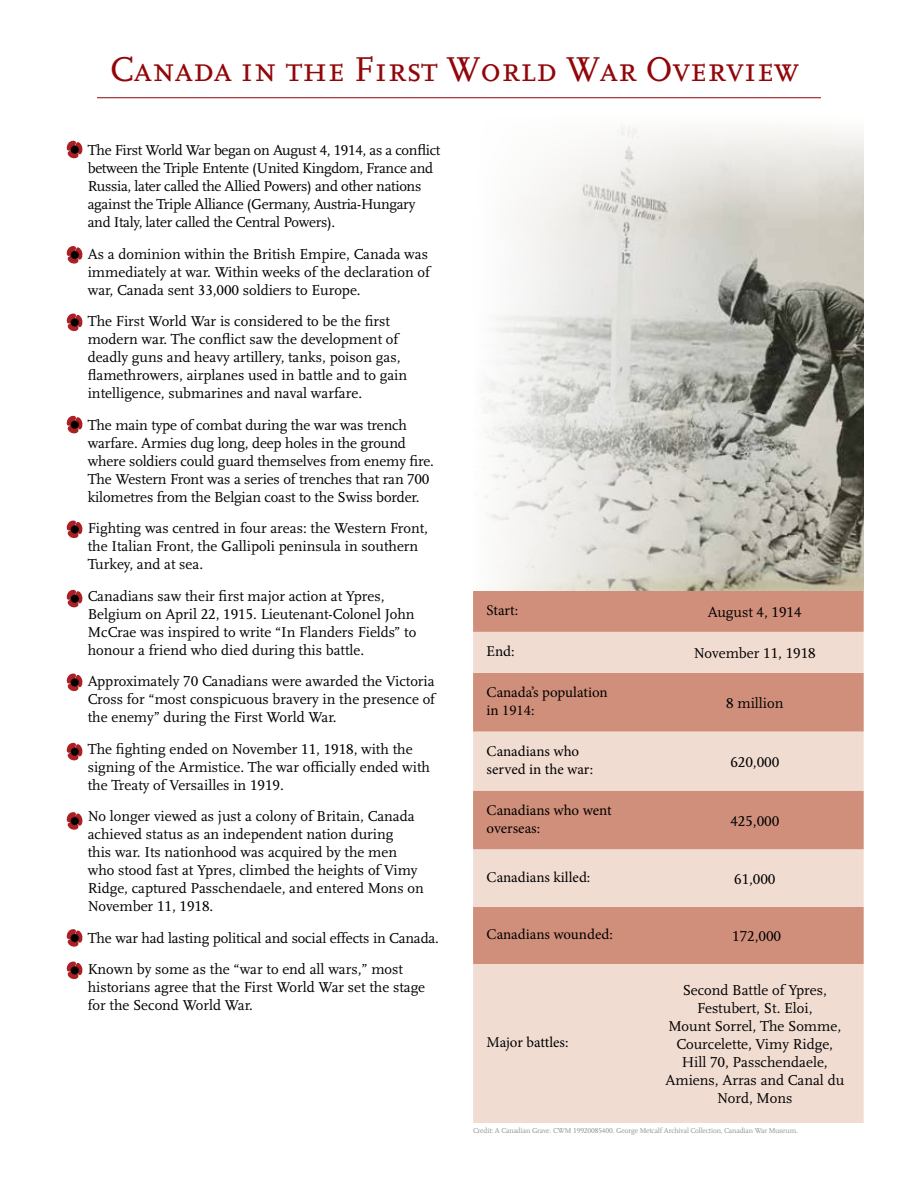
<style>
.page{position:relative;width:918px;height:1188px;background:#fff}
.page>*{position:absolute;margin:0;border:0;box-sizing:border-box;transform-origin:0 0}
.t1{font:36px "Scala LF Caps";color:#920609}
.t2{font:15px/18px "Scala LF";color:#000}
.t3{font:15px/18px "Scala LF";letter-spacing:-.02em;color:#000}
.t4{font:15px/18px "Minion Pro";color:#000}
.t5{font:7.5px "Scala LF";letter-spacing:-.02em;color:#939598}
</style>
<div class="page">
<div style="left:473px;top:591px;width:391px;height:41px;background:#d08f7a"></div>
<svg style="left:473px;top:632px;width:391px;height:491px;background:#e5c0b2"></svg>
<hr style="left:97px;top:97px;width:724px;height:1px;background:#920609">
<svg style="left:66px;top:140px;width:17px;height:19px"></svg>
<svg style="left:66px;top:246px;width:17px;height:18px"></svg>
<svg style="left:66px;top:313px;width:17px;height:19px"></svg>
<svg style="left:66px;top:416px;width:17px;height:18px"></svg>
<svg style="left:66px;top:520px;width:17px;height:19px"></svg>
<svg style="left:66px;top:590px;width:17px;height:18px"></svg>
<svg style="left:66px;top:673px;width:17px;height:19px"></svg>
<svg style="left:66px;top:742px;width:17px;height:19px"></svg>
<svg style="left:66px;top:812px;width:17px;height:18px"></svg>
<svg style="left:66px;top:929px;width:17px;height:18px"></svg>
<svg style="left:66px;top:961px;width:17px;height:19px"></svg>
<img style="left:484px;top:126px;width:380px;height:465px">
<h1 class="t1" style="left:110px;top:49px;width:690px">Canada in the First World War Overview</h1>
<p class="t3" style="left:88px;top:142px;width:354px;text-indent:-14px">• The First World War began on August 4, 1914, as a conflict between the Triple Entente (United Kingdom, France and Russia, later called the Allied Powers) and other nations against the Triple Alliance (Germany, Austria-Hungary and Italy, later called the Central Powers).</p>
<p class="t2" style="left:88px;top:245px;width:344px;text-indent:-14px">• As a dominion within the British Empire, Canada was immediately at war. Within weeks of the declaration of war, Canada sent 33,000 soldiers to Europe.</p>
<p class="t2" style="left:88px;top:313px;width:321px;text-indent:-14px">• The First World War is considered to be the first modern war. The conflict saw the development of deadly guns and heavy artillery, tanks, poison gas, flamethrowers, airplanes used in battle and to gain intelligence, submarines and naval warfare.</p>
<p class="t2" style="left:88px;top:416px;width:348px;text-indent:-14px">• The main type of combat during the war was trench warfare. Armies dug long, deep holes in the ground where soldiers could guard themselves from enemy fire.<br>The Western Front was a series of trenches that ran 700 kilometres from the Belgian coast to the Swiss border.</p>
<p class="t2" style="left:88px;top:520px;width:342px;text-indent:-14px">• Fighting was centred in four areas: the Western Front, the Italian Front, the Gallipoli peninsula in southern<br>Turkey, and at sea.</p>
<p class="t2" style="left:88px;top:587px;width:330px;text-indent:-14px">• Canadians saw their first major action at Ypres, Belgium on April 22, 1915. Lieutenant-Colonel John McCrae was inspired to write “In Flanders Fields” to honour a friend who died during this battle.</p>
<p class="t2" style="left:88px;top:673px;width:349px;text-align:justify;text-indent:-14px">• Approximately 70 Canadians were awarded the Victoria Cross for “most conspicuous bravery in the presence of the enemy” during the First World War.</p>
<p class="t2" style="left:88px;top:740px;width:344px;text-indent:-14px">• The fighting ended on November 11, 1918, with the signing of the Armistice. The war officially ended with the Treaty of Versailles in 1919.</p>
<p class="t2" style="left:88px;top:808px;width:337px;text-indent:-14px">• No longer viewed as just a colony of Britain, Canada achieved status as an independent nation during<br>this war. Its nationhood was acquired by the men who stood fast at Ypres, climbed the heights of Vimy Ridge, captured Passchendaele, and entered Mons on November 11, 1918.</p>
<p class="t2" style="left:74px;top:929px;width:366px">• The war had lasting political and social effects in Canada.</p>
<p class="t2" style="left:88px;top:961px;width:339px;text-indent:-14px">• Known by some as the “war to end all wars,” most historians agree that the First World War set the stage for the Second World War.</p>
<p class="t4" style="left:487px;top:602px;width:33px">Start:</p>
<p class="t2" style="left:708px;top:603px;width:95px">August 4, 1914</p>
<p class="t4" style="left:487px;top:643px;width:30px">End:</p>
<p class="t2" style="left:694px;top:644px;width:123px">November 11, 1918</p>
<p class="t4" style="left:487px;top:683px;width:123px">Canada’s population in 1914:</p>
<p class="t2" style="left:726px;top:694px;width:59px">8 million</p>
<p class="t4" style="left:487px;top:742px;width:108px">Canadians who served in the war:</p>
<p class="t2" style="left:730px;top:753px;width:50px">620,000</p>
<p class="t4" style="left:487px;top:801px;width:127px">Canadians who went overseas:</p>
<p class="t2" style="left:730px;top:812px;width:50px">425,000</p>
<p class="t4" style="left:487px;top:868px;width:105px">Canadians killed:</p>
<p class="t2" style="left:734px;top:870px;width:43px">61,000</p>
<p class="t4" style="left:487px;top:926px;width:128px">Canadians wounded:</p>
<p class="t2" style="left:732px;top:927px;width:50px">172,000</p>
<p class="t4" style="left:487px;top:1034px;width:83px">Major battles:</p>
<p class="t2" style="left:665px;top:981px;width:180px;text-align:center">Second Battle of Ypres,<br>Festubert, St. Eloi,<br>Mount Sorrel, The Somme,<br>Courcelette, Vimy Ridge,<br>Hill 70, Passchendaele,<br>Amiens, Arras and Canal du<br>Nord, Mons</p>
<p class="t5" style="left:473px;top:1127px;width:326px">Credit: A Canadian Grave. CWM 19920085400. George Metcalf Archival Collection, Canadian War Museum.</p>
</div>
